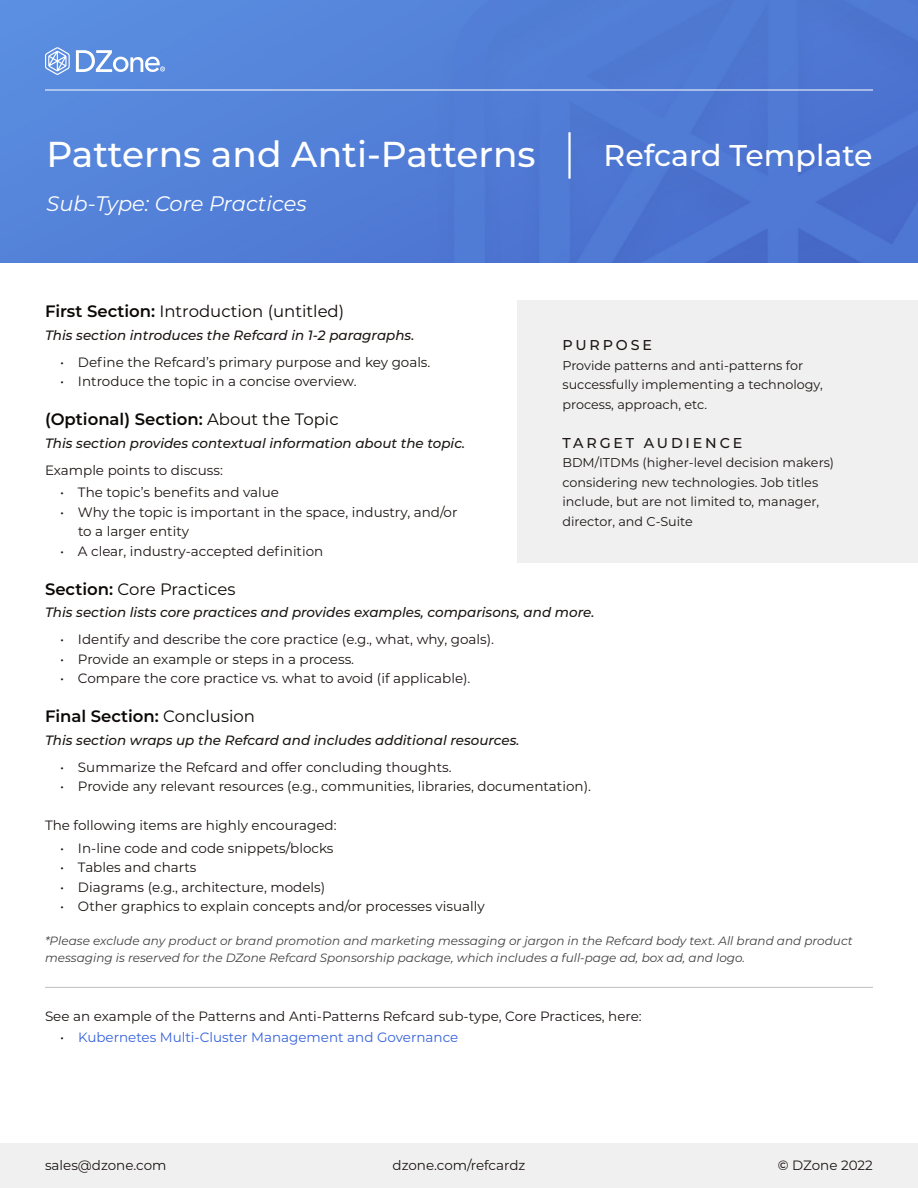
<style>
.page{position:relative;width:918px;height:1188px;background:#fff}
.page>*{position:absolute;margin:0;border:0;box-sizing:border-box;transform-origin:0 0}
.t1{font:500 36px "Montserrat";color:#fff}
.t2{font:italic 21px "Montserrat";color:#fff}
.t3{font:16.5px "Montserrat";color:#0c0806}
.t4{font:600 16.5px "Montserrat";color:#0c0806}
.t5{font:500 14.25px "Montserrat";letter-spacing:.2em;color:#1b1513}
.t6{font:13.5px/19.5px "Montserrat";color:#1b1513}
.t7{font:italic 500 13.5px "Montserrat";color:#1b1513}
.t8{font:13.5px "Montserrat";color:#3662dd}
.t9{font:12.75px/19.5px "Montserrat";color:#1b1513}
.t10{font:italic 12px/17.2px "Montserrat";color:#404040}
.s1{font-weight:400;font-size:49.5px}
.s2{font-size:30px}
.s3{font-weight:600}
.s4{font-weight:400}
.s5{color:#1b1513}
.s6{font-weight:500}
</style>
<div class="page">
<img style="left:0;top:0;width:918px;height:262px">
<div style="left:0;top:1143px;width:918px;height:45px;background:#f0f0f0"></div>
<hr style="left:45px;top:90px;width:828px;height:1px;background:#fff">
<svg style="left:45px;top:47px;width:25px;height:28px"></svg>
<svg style="left:76px;top:50px;width:89px;height:22px"></svg>
<hr style="left:45px;top:987px;width:828px;height:1px;background:#bfbfbf">
<div style="left:518px;top:300px;width:400px;height:262px;background:#f0f0f0"></div>
<p class="t1" style="left:46px;top:130px;width:828px">Patterns and Anti-Patterns <span class="s1">|</span> <span class="s2">Refcard Template</span></p>
<p class="t2" style="left:46px;top:189px;width:262px">Sub-Type: Core Practices</p>
<p class="t3" style="left:45px;top:300px;width:301px"><span class="s3">First Section:</span> Introduction (untitled)</p>
<p class="t7" style="left:45px;top:326px;width:371px">This section introduces the Refcard in 1-2 paragraphs.</p>
<p class="t6" style="left:60px;top:352px;width:372px">• Define the Refcard’s primary purpose and key goals.</p>
<p class="t6" style="left:60px;top:371px;width:298px">• Introduce the topic in a concise overview.</p>
<p class="t4" style="left:45px;top:408px;width:295px">(Optional) Section: <span class="s4">About the Topic</span></p>
<p class="t7" style="left:45px;top:434px;width:422px">This section provides contextual information about the topic.</p>
<p class="t6" style="left:45px;top:460px;width:180px">Example points to discuss:</p>
<p class="t6" style="left:60px;top:482px;width:221px">• The topic’s benefits and value</p>
<p class="t6" style="left:78px;top:502px;width:381px;text-indent:-18px">• Why the topic is important in the space, industry, and/or to a larger entity</p>
<p class="t6" style="left:60px;top:541px;width:265px">• A clear, industry-accepted definition</p>
<p class="t3" style="left:45px;top:578px;width:192px"><span class="s3">Section:</span> Core Practices</p>
<p class="t7" style="left:45px;top:603px;width:551px">This section lists core practices and provides examples, comparisons, and more.</p>
<p class="t6" style="left:60px;top:629px;width:435px">• Identify and describe the core practice (e.g., what, why, goals).</p>
<p class="t6" style="left:60px;top:649px;width:296px">• Provide an example or steps in a process.</p>
<p class="t6" style="left:60px;top:668px;width:412px">• Compare the core practice vs. what to avoid (if applicable).</p>
<p class="t4" style="left:45px;top:705px;width:212px">Final Section: <span class="s4">Conclusion</span></p>
<p class="t7" style="left:45px;top:731px;width:476px">This section wraps up the Refcard and includes additional resources.</p>
<p class="t6" style="left:60px;top:757px;width:393px">• Summarize the Refcard and offer concluding thoughts.</p>
<p class="t6" style="left:60px;top:776px;width:532px">• Provide any relevant resources (e.g., communities, libraries, documentation).</p>
<p class="t6" style="left:45px;top:815px;width:293px">The following items are highly encouraged:</p>
<p class="t6" style="left:60px;top:838px;width:275px">• In-line code and code snippets/blocks</p>
<p class="t6" style="left:60px;top:857px;width:138px">• Tables and charts</p>
<p class="t6" style="left:60px;top:877px;width:267px">• Diagrams (e.g., architecture, models)</p>
<p class="t6" style="left:60px;top:896px;width:426px">• Other graphics to explain concepts and/or processes visually</p>
<p class="t10" style="left:45px;top:932px;width:809px">*Please exclude any product or brand promotion and marketing messaging or jargon in the Refcard body text. All brand and product messaging is reserved for the DZone Refcard Sponsorship package, which includes a full-page ad, box ad, and logo.</p>
<p class="t5" style="left:562px;top:335px;width:91px">PURPOSE</p>
<p class="t9" style="left:562px;top:355px;width:262px">Provide patterns and anti-patterns for successfully implementing a technology, process, approach, etc.</p>
<p class="t5" style="left:562px;top:433px;width:181px">TARGET AUDIENCE</p>
<p class="t9" style="left:562px;top:453px;width:273px">BDM/ITDMs (higher-level decision makers) considering new technologies. Job titles include, but are not limited to, manager, director, and C-Suite</p>
<p class="t6" style="left:45px;top:1006px;width:598px">See an example of the Patterns and Anti-Patterns Refcard sub-type, Core Practices, here:</p>
<p class="t8" style="left:60px;top:1028px;width:400px"><span class="s5">•</span> Kubernetes Multi-Cluster Management and Governance</p>
<p class="t6" style="left:45px;top:1155px;width:123px">sales@dzone.com</p>
<p class="t6" style="left:393px;top:1155px;width:134px">dzone.com/refcardz</p>
<p class="t6" style="left:778px;top:1155px;width:97px"><span class="s6">©</span> DZone 2022</p>
</div>
